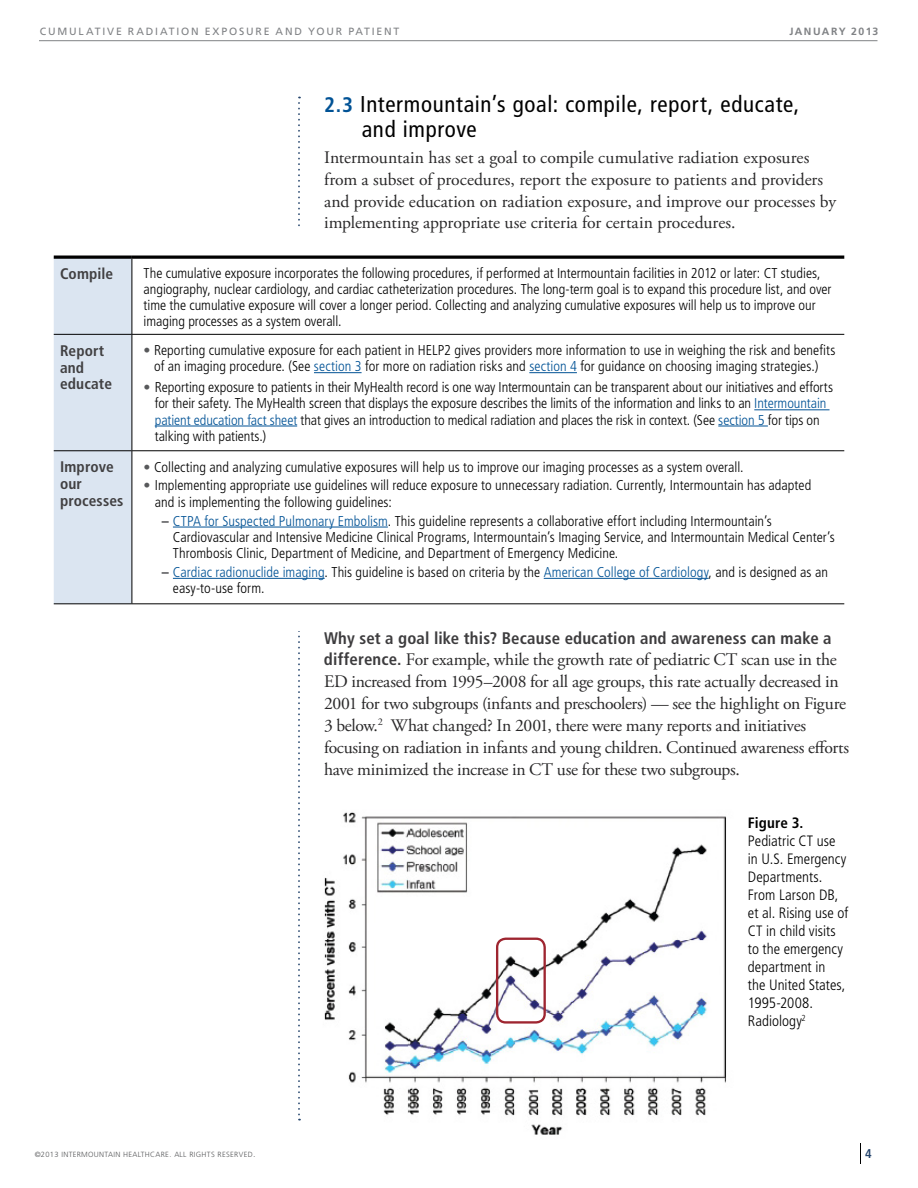
<style>
.page{position:relative;width:918px;height:1188px;background:#fff}
.page>*{position:absolute;margin:0;border:0;box-sizing:border-box;transform-origin:0 0}
.t1{font:condensed 22.8px/25.5px "Frutiger LT Std";color:#000}
.t2{font:17.7px/21.9px "Adobe Garamond Pro";letter-spacing:-.01em;color:#292829}
.t3{font:700 condensed 16.8px "Frutiger LT Std";letter-spacing:.01em;color:#3d3c3e}
.t4{font:700 condensed 15.3px/16.8px "Frutiger LT Std";letter-spacing:.005em;color:#414042}
.t5{font:300 condensed 15px/18px "Frutiger LT Std";color:#000}
.t6{font:700 condensed 15px "Frutiger LT Std";letter-spacing:.005em;color:#000}
.t7{font:300 condensed 14.25px/16.2px "Frutiger LT Std";color:#000}
.t8{font:700 condensed 12.75px "Frutiger LT Std";color:#24446c}
.t9{font:10.5px "Frutiger LT Std";letter-spacing:.175em;color:#808285}
.t10{font:700 10.5px "Frutiger LT Std";letter-spacing:.13em;color:#808285}
.t11{font:300 7.5px "Frutiger LT Std";letter-spacing:.04em;color:#58595b}
.s1{font-weight:700;font-size:21px;color:#005295}
.s2{font-weight:700;font-size:14.1px;color:#58595b}
.s3{color:#005295}
.s4{font-weight:900;font-size:14.1px;color:#58595b}
.s5{font-family:"Frutiger LT Std";font-weight:700;font-stretch:condensed;font-size:16.8px;color:#3d3c3e}
.s6{font-size:9px}
</style>
<div class="page">
<hr style="left:39px;top:40px;width:839px;height:1px;background:#808285">
<svg style="left:860px;top:1144px;width:1px;height:20px"></svg>
<svg style="left:298px;top:97px;width:2px;height:1023px"></svg>
<img style="left:324px;top:812px;width:402px;height:323px">
<div style="left:496px;top:938px;width:50px;height:86px;border:2px solid #9e2530;border-radius:9px"></div>
<div style="left:288px;top:230px;width:24px;height:401px;background:#fff"></div>
<div style="left:54px;top:259px;width:78px;height:344px;background:#dbe5f1"></div>
<svg style="left:133px;top:333px;width:711px;height:246px"></svg>
<hr style="left:132px;top:259px;width:1px;height:75px;background:#000">
<hr style="left:54px;top:334px;width:78px;height:1px;background:#000">
<hr style="left:132px;top:334px;width:712px;height:1px;background:#000">
<hr style="left:132px;top:335px;width:1px;height:115px;background:#000">
<hr style="left:54px;top:450px;width:78px;height:1px;background:#000">
<hr style="left:132px;top:450px;width:712px;height:1px;background:#000">
<hr style="left:132px;top:451px;width:1px;height:152px;background:#000">
<hr style="left:54px;top:603px;width:78px;height:1px;background:#000">
<hr style="left:132px;top:603px;width:712px;height:1px;background:#000">
<hr style="left:54px;top:256px;width:78px;height:3px;background:#000">
<hr style="left:132px;top:256px;width:712px;height:3px;background:#000">
<hr style="left:314px;top:372px;width:48px;height:1px;background:#005295">
<hr style="left:529px;top:372px;width:48px;height:1px;background:#005295">
<hr style="left:754px;top:409px;width:76px;height:1px;background:#005295">
<hr style="left:155px;top:426px;width:142px;height:1px;background:#005295">
<hr style="left:718px;top:426px;width:50px;height:1px;background:#005295">
<hr style="left:173px;top:527px;width:215px;height:1px;background:#005295">
<hr style="left:173px;top:578px;width:152px;height:1px;background:#005295">
<hr style="left:544px;top:578px;width:165px;height:1px;background:#005295">
<p class="t9" style="left:40px;top:25px;width:361px">CUMULATIVE RADIATION EXPOSURE AND YOUR PATIENT</p>
<p class="t10" style="left:789px;top:25px;width:91px">JANUARY 2013</p>
<h1 class="t1" style="left:362px;top:91px;width:439px;text-indent:-38px"><span class="s1">2.3</span> Intermountain’s goal: compile, report, educate, and improve</h1>
<p class="t2" style="left:324px;top:147px;width:514px">Intermountain has set a goal to compile cumulative radiation exposures from a subset of procedures, report the exposure to patients and providers and provide education on radiation exposure, and improve our processes by implementing appropriate use criteria for certain procedures.</p>
<p class="t4" style="left:60px;top:265px;width:55px">Compile</p>
<p class="t7" style="left:144px;top:265px;width:689px">The cumulative exposure incorporates the following procedures, if performed at Intermountain facilities in 2012 or later: CT studies, angiography, nuclear cardiology, and cardiac catheterization procedures. The long-term goal is to expand this procedure list, and over time the cumulative exposure will cover a longer period. Collecting and analyzing cumulative exposures will help us to improve our imaging processes as a system overall.</p>
<p class="t4" style="left:60px;top:342px;width:54px">Report and educate</p>
<p class="t7" style="left:144px;top:342px;width:694px;text-align:center"><span class="s2">•</span> Reporting cumulative exposure for each patient in HELP2 gives providers more information to use in weighing the risk and benefits of an imaging procedure. (See <span class="s3">section 3</span> for more on radiation risks and <span class="s3">section 4</span> for guidance on choosing imaging strategies.)</p>
<p class="t7" style="left:155px;top:379px;width:680px;text-indent:-11px"><span class="s2">•</span> Reporting exposure to patients in their MyHealth record is one way Intermountain can be transparent about our initiatives and efforts for their safety. The MyHealth screen that displays the exposure describes the limits of the information and links to an <span class="s3">Intermountain patient education fact sheet</span> that gives an introduction to medical radiation and places the risk in context. (See <span class="s3">section 5</span> for tips on talking with patients.)</p>
<p class="t4" style="left:60px;top:459px;width:65px">Improve our processes</p>
<p class="t7" style="left:144px;top:459px;width:602px"><span class="s2">•</span> Collecting and analyzing cumulative exposures will help us to improve our imaging processes as a system overall.</p>
<p class="t7" style="left:155px;top:478px;width:658px;text-indent:-11px"><span class="s2">•</span> Implementing appropriate use guidelines will reduce exposure to unnecessary radiation. Currently, Intermountain has adapted and is implementing the following guidelines:</p>
<p class="t7" style="left:173px;top:513px;width:664px;text-indent:-11px"><span class="s4">–</span> <span class="s3">CTPA for Suspected Pulmonary Embolism</span>. This guideline represents a collaborative effort including Intermountain’s<br>Cardiovascular and Intensive Medicine Clinical Programs, Intermountain’s Imaging Service, and Intermountain Medical Center’s<br>Thrombosis Clinic, Department of Medicine, and Department of Emergency Medicine.</p>
<p class="t7" style="left:173px;top:564px;width:657px;text-indent:-11px"><span class="s4">–</span> <span class="s3">Cardiac radionuclide imaging</span>. This guideline is based on criteria by the <span class="s3">American College of Cardiology</span>, and is designed as an easy-to-use form.</p>
<p class="t3" style="left:324px;top:628px;width:509px">Why set a goal like this? Because education and awareness can make a</p>
<p class="t2" style="left:324px;top:649px;width:527px"><span class="s5">difference.</span> For example, while the growth rate of pediatric CT scan use in the ED increased from 1995–2008 for all age groups, this rate actually decreased in 2001 for two subgroups (infants and preschoolers) — see the highlight on Figure 3 below.<sup>2</sup> What changed? In 2001, there were many reports and initiatives focusing on radiation in infants and young children. Continued awareness efforts have minimized the increase in CT use for these two subgroups.</p>
<p class="t6" style="left:748px;top:814px;width:57px">Figure 3.</p>
<p class="t5" style="left:748px;top:832px;width:102px">Pediatric CT use in U.S. Emergency<br>Departments.<br>From Larson DB, et al. Rising use of<br>CT in child visits to the emergency department in<br>the United States,<br>1995-2008.<br>Radiology<sup>2</sup></p>
<p class="t11" style="left:35px;top:1150px;width:222px">©2013 INTERMOUNTAIN HEALTHCARE. ALL RIGHTS RESERVED<span class="s6">.</span></p>
<p class="t8" style="left:865px;top:1146px;width:8px">4</p>
</div>
